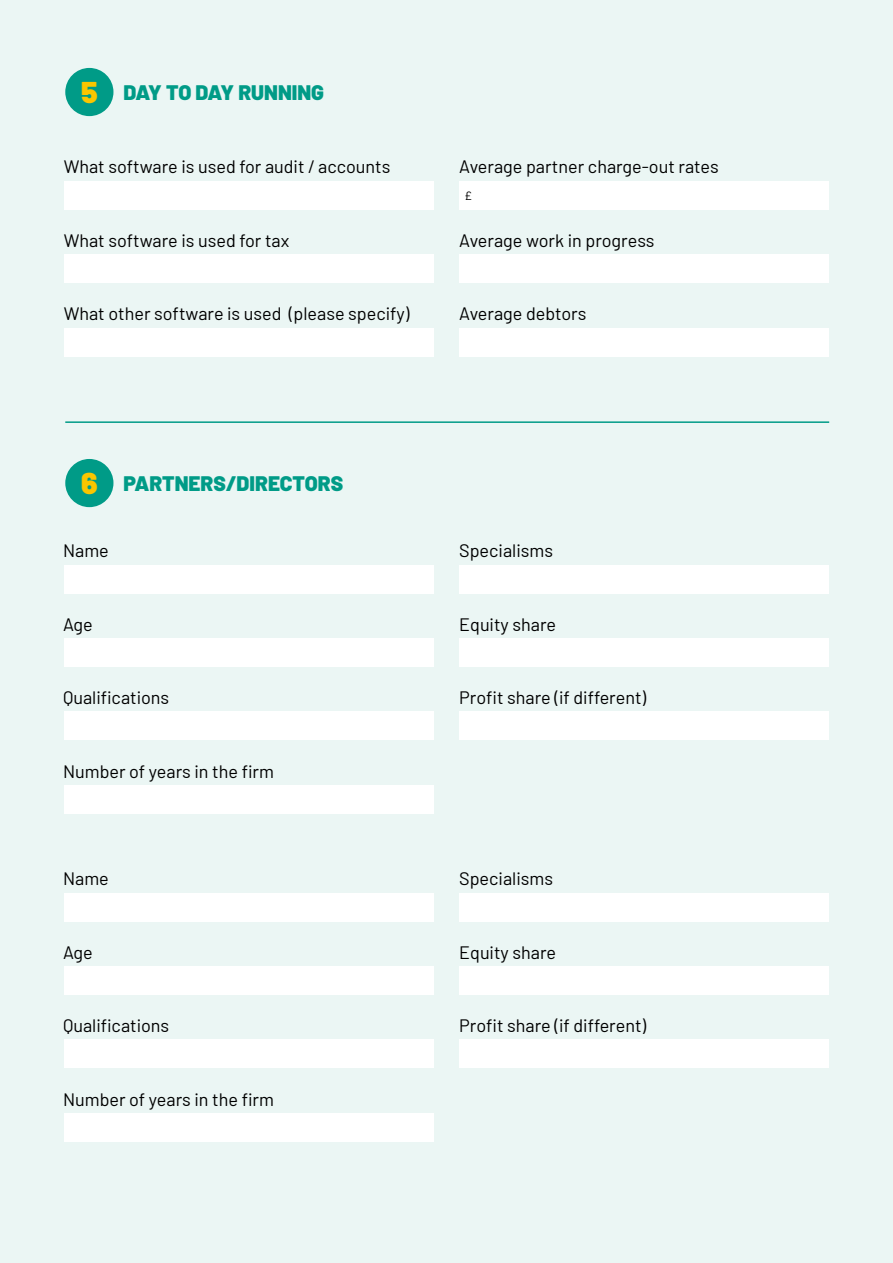
<style>
.page{position:relative;width:893px;height:1263px;background:#ebf6f4}
.page>*{position:absolute;margin:0;border:0;box-sizing:border-box;transform-origin:0 0}
.t1{font:900 30px "Barlow";color:#fac600}
.t2{font:900 21px "Barlow";color:#009b87}
.t3{font:18px "Barlow";color:#000}
.t4{font:12px "Barlow";color:#000}
</style>
<div class="page">
<div style="left:65px;top:68px;width:48px;height:48px;background:#009b87;border-radius:50%"></div>
<div style="left:65px;top:459px;width:48px;height:48px;background:#009b87;border-radius:50%"></div>
<hr style="left:65px;top:421px;width:764px;height:2px;background:#009b87">
<div style="left:64px;top:181px;width:370px;height:28px;background:#fff"></div>
<div style="left:64px;top:255px;width:370px;height:28px;background:#fff"></div>
<div style="left:64px;top:328px;width:370px;height:28px;background:#fff"></div>
<div style="left:64px;top:565px;width:370px;height:29px;background:#fff"></div>
<div style="left:64px;top:894px;width:370px;height:28px;background:#fff"></div>
<div style="left:64px;top:639px;width:370px;height:28px;background:#fff"></div>
<div style="left:64px;top:967px;width:370px;height:28px;background:#fff"></div>
<div style="left:64px;top:712px;width:370px;height:28px;background:#fff"></div>
<div style="left:64px;top:1040px;width:370px;height:28px;background:#fff"></div>
<div style="left:64px;top:786px;width:370px;height:28px;background:#fff"></div>
<div style="left:64px;top:1114px;width:370px;height:28px;background:#fff"></div>
<div style="left:459px;top:565px;width:370px;height:29px;background:#fff"></div>
<div style="left:459px;top:894px;width:370px;height:28px;background:#fff"></div>
<div style="left:459px;top:639px;width:370px;height:28px;background:#fff"></div>
<div style="left:459px;top:967px;width:370px;height:28px;background:#fff"></div>
<div style="left:459px;top:712px;width:370px;height:28px;background:#fff"></div>
<div style="left:459px;top:1040px;width:370px;height:28px;background:#fff"></div>
<div style="left:459px;top:181px;width:370px;height:28px;background:#fff"></div>
<div style="left:459px;top:255px;width:370px;height:28px;background:#fff"></div>
<div style="left:459px;top:328px;width:370px;height:28px;background:#fff"></div>
<h1 class="t1" style="left:81px;top:73px;width:18px">5</h1>
<p class="t2" style="left:123px;top:79px;width:202px">DAY TO DAY RUNNING</p>
<p class="t3" style="left:64px;top:156px;width:328px">What software is used for audit / accounts</p>
<p class="t3" style="left:64px;top:229px;width:227px">What software is used for tax</p>
<p class="t3" style="left:64px;top:303px;width:347px">What other software is used (please specify)</p>
<p class="t3" style="left:459px;top:156px;width:261px">Average partner charge-out rates</p>
<p class="t4" style="left:465px;top:188px;width:9px">£</p>
<p class="t3" style="left:459px;top:229px;width:197px">Average work in progress</p>
<p class="t3" style="left:459px;top:303px;width:129px">Average debtors</p>
<h1 class="t1" style="left:81px;top:464px;width:18px">6</h1>
<p class="t2" style="left:123px;top:470px;width:221px">PARTNERS/DIRECTORS</p>
<p class="t3" style="left:63px;top:539px;width:47px">Name</p>
<p class="t3" style="left:63px;top:613px;width:31px">Age</p>
<p class="t3" style="left:63px;top:686px;width:108px">Qualifications</p>
<p class="t3" style="left:63px;top:760px;width:212px">Number of years in the firm</p>
<p class="t3" style="left:63px;top:867px;width:47px">Name</p>
<p class="t3" style="left:63px;top:941px;width:31px">Age</p>
<p class="t3" style="left:63px;top:1014px;width:108px">Qualifications</p>
<p class="t3" style="left:63px;top:1088px;width:212px">Number of years in the firm</p>
<p class="t3" style="left:459px;top:539px;width:95px">Specialisms</p>
<p class="t3" style="left:459px;top:613px;width:98px">Equity share</p>
<p class="t3" style="left:459px;top:686px;width:189px">Profit share (if different)</p>
<p class="t3" style="left:459px;top:867px;width:95px">Specialisms</p>
<p class="t3" style="left:459px;top:941px;width:98px">Equity share</p>
<p class="t3" style="left:459px;top:1014px;width:189px">Profit share (if different)</p>
</div>
